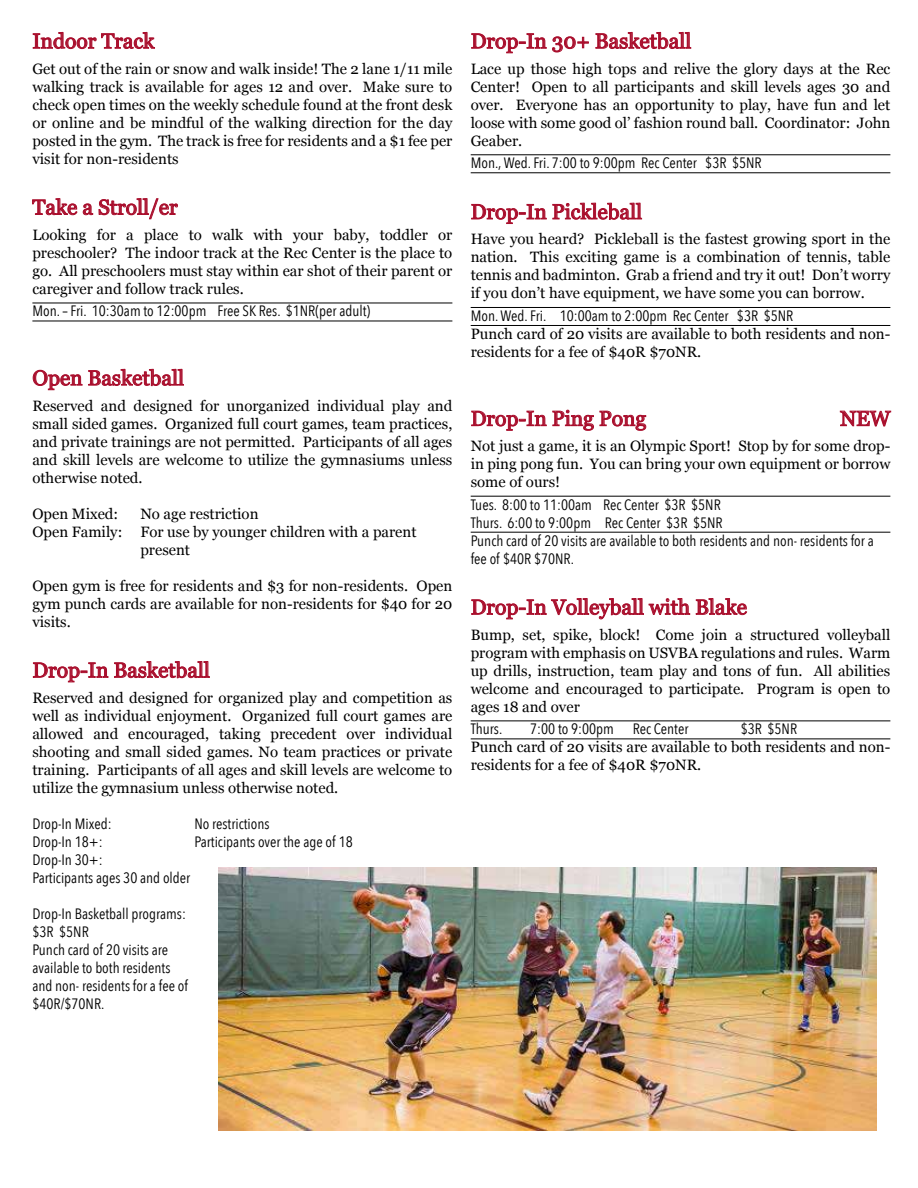
<style>
.page{position:relative;width:918px;height:1188px;background:#fff}
.page>*{position:absolute;margin:0;border:0;box-sizing:border-box;transform-origin:0 0}
.t1{font:21px "Georgia";color:#a90e2c}
.t2{font:15px/18px "Georgia";color:#000;text-align:justify}
.t3{font:15px/18px "Avenir Next Condensed";color:#000}
</style>
<div class="page">
<hr style="left:32px;top:321px;width:420px;height:1px;background:#000">
<svg style="left:32px;top:32px;width:123px;height:17px"></svg>
<svg style="left:32px;top:198px;width:146px;height:22px"></svg>
<hr style="left:32px;top:303px;width:420px;height:1px;background:#000">
<svg style="left:32px;top:369px;width:152px;height:21px"></svg>
<svg style="left:33px;top:661px;width:177px;height:22px"></svg>
<hr style="left:471px;top:172px;width:419px;height:1px;background:#000">
<hr style="left:471px;top:325px;width:419px;height:1px;background:#000">
<hr style="left:471px;top:532px;width:419px;height:1px;background:#000">
<hr style="left:471px;top:739px;width:419px;height:1px;background:#000">
<svg style="left:471px;top:33px;width:118px;height:21px"></svg>
<svg style="left:595px;top:32px;width:97px;height:18px"></svg>
<hr style="left:471px;top:154px;width:419px;height:1px;background:#000">
<svg style="left:471px;top:202px;width:171px;height:22px"></svg>
<hr style="left:471px;top:307px;width:419px;height:1px;background:#000">
<svg style="left:471px;top:409px;width:176px;height:22px"></svg>
<svg style="left:840px;top:410px;width:51px;height:17px"></svg>
<hr style="left:471px;top:496px;width:419px;height:1px;background:#000">
<svg style="left:471px;top:598px;width:277px;height:22px"></svg>
<hr style="left:471px;top:721px;width:419px;height:1px;background:#000">
<img style="left:218px;top:867px;width:658px;height:264px">
<h1 class="t1" style="left:32px;top:26px;width:123px">Indoor Track</h1>
<p class="t2" style="left:32px;top:59px;width:421px">Get out of the rain or snow and walk inside! The 2 lane 1/11 mile walking track is available for ages 12 and over. Make sure to check open times on the weekly schedule found at the front desk or online and be mindful of the walking direction for the day posted in the gym. The track is free for residents and a $1 fee per visit for non-residents</p>
<h1 class="t1" style="left:32px;top:192px;width:147px">Take a Stroll/er</h1>
<p class="t2" style="left:32px;top:225px;width:422px">Looking for a place to walk with your baby, toddler or preschooler? The indoor track at the Rec Center is the place to go. All preschoolers must stay within ear shot of their parent or caregiver and follow track rules.</p>
<p class="t3" style="left:32px;top:302px;width:339px">Mon. – Fri. 10:30am to 12:00pm Free SK Res. $1NR(per adult)</p>
<h1 class="t1" style="left:32px;top:363px;width:153px">Open Basketball</h1>
<p class="t2" style="left:32px;top:396px;width:421px">Reserved and designed for unorganized individual play and small sided games. Organized full court games, team practices, and private trainings are not permitted. Participants of all ages and skill levels are welcome to utilize the gymnasiums unless otherwise noted.</p>
<p class="t2" style="left:32px;top:504px;width:87px">Open Mixed:</p>
<p class="t2" style="left:140px;top:504px;width:120px">No age restriction</p>
<p class="t2" style="left:32px;top:522px;width:386px">Open Family: For use by younger children with a parent</p>
<p class="t2" style="left:140px;top:540px;width:51px">present</p>
<p class="t2" style="left:32px;top:576px;width:422px">Open gym is free for residents and $3 for non-residents. Open gym punch cards are available for non-residents for $40 for 20 visits.</p>
<h1 class="t1" style="left:32px;top:655px;width:179px">Drop-In Basketball</h1>
<p class="t2" style="left:32px;top:688px;width:422px">Reserved and designed for organized play and competition as well as individual enjoyment. Organized full court games are allowed and encouraged, taking precedent over individual shooting and small sided games. No team practices or private training. Participants of all ages and skill levels are welcome to utilize the gymnasium unless otherwise noted.</p>
<p class="t3" style="left:32px;top:814px;width:81px">Drop-In Mixed:</p>
<p class="t3" style="left:194px;top:814px;width:77px">No restrictions</p>
<p class="t3" style="left:32px;top:832px;width:72px">Drop-In 18+:</p>
<p class="t3" style="left:194px;top:832px;width:160px">Participants over the age of 18</p>
<p class="t3" style="left:32px;top:850px;width:160px">Drop-In 30+:<br>Participants ages 30 and older</p>
<p class="t3" style="left:32px;top:904px;width:157px">Drop-In Basketball programs: $3R $5NR<br>Punch card of 20 visits are available to both residents and non- residents for a fee of $40R/$70NR.</p>
<h1 class="t1" style="left:471px;top:26px;width:222px">Drop-In 30+ Basketball</h1>
<p class="t2" style="left:471px;top:59px;width:421px">Lace up those high tops and relive the glory days at the Rec Center! Open to all participants and skill levels ages 30 and over. Everyone has an opportunity to play, have fun and let loose with some good ol’ fashion round ball. Coordinator: John Geaber.</p>
<p class="t3" style="left:471px;top:153px;width:293px">Mon., Wed. Fri. 7:00 to 9:00pm Rec Center $3R $5NR</p>
<h1 class="t1" style="left:471px;top:196px;width:173px">Drop-In Pickleball</h1>
<p class="t2" style="left:471px;top:230px;width:421px">Have you heard? Pickleball is the fastest growing sport in the nation. This exciting game is a combination of tennis, table tennis and badminton. Grab a friend and try it out! Don’t worry if you don’t have equipment, we have some you can borrow.</p>
<p class="t3" style="left:471px;top:306px;width:324px">Mon. Wed. Fri. 10:00am to 2:00pm Rec Center $3R $5NR</p>
<p class="t2" style="left:471px;top:324px;width:421px">Punch card of 20 visits are available to both residents and non&shy;residents for a fee of $40R $70NR.</p>
<h1 class="t1" style="left:471px;top:403px;width:177px">Drop-In Ping Pong</h1>
<h1 class="t1" style="left:840px;top:403px;width:52px">NEW</h1>
<p class="t2" style="left:471px;top:436px;width:421px">Not just a game, it is an Olympic Sport! Stop by for some drop&shy;in ping pong fun. You can bring your own equipment or borrow some of ours!</p>
<p class="t3" style="left:471px;top:495px;width:405px">Tues. 8:00 to 11:00am Rec Center $3R $5NR<br>Thurs. 6:00 to 9:00pm Rec Center $3R $5NR<br>Punch card of 20 visits are available to both residents and non- residents for a fee of $40R $70NR.</p>
<h1 class="t1" style="left:471px;top:592px;width:278px">Drop-In Volleyball with Blake</h1>
<p class="t2" style="left:471px;top:625px;width:421px">Bump, set, spike, block! Come join a structured volleyball program with emphasis on USVBA regulations and rules. Warm up drills, instruction, team play and tons of fun. All abilities welcome and encouraged to participate. Program is open to ages 18 and over</p>
<p class="t3" style="left:471px;top:719px;width:33px">Thurs.</p>
<p class="t3" style="left:530px;top:719px;width:85px">7:00 to 9:00pm</p>
<p class="t3" style="left:633px;top:719px;width:57px">Rec Center</p>
<p class="t3" style="left:741px;top:719px;width:58px">$3R $5NR</p>
<p class="t2" style="left:471px;top:738px;width:421px">Punch card of 20 visits are available to both residents and non&shy;residents for a fee of $40R $70NR.</p>
</div>
